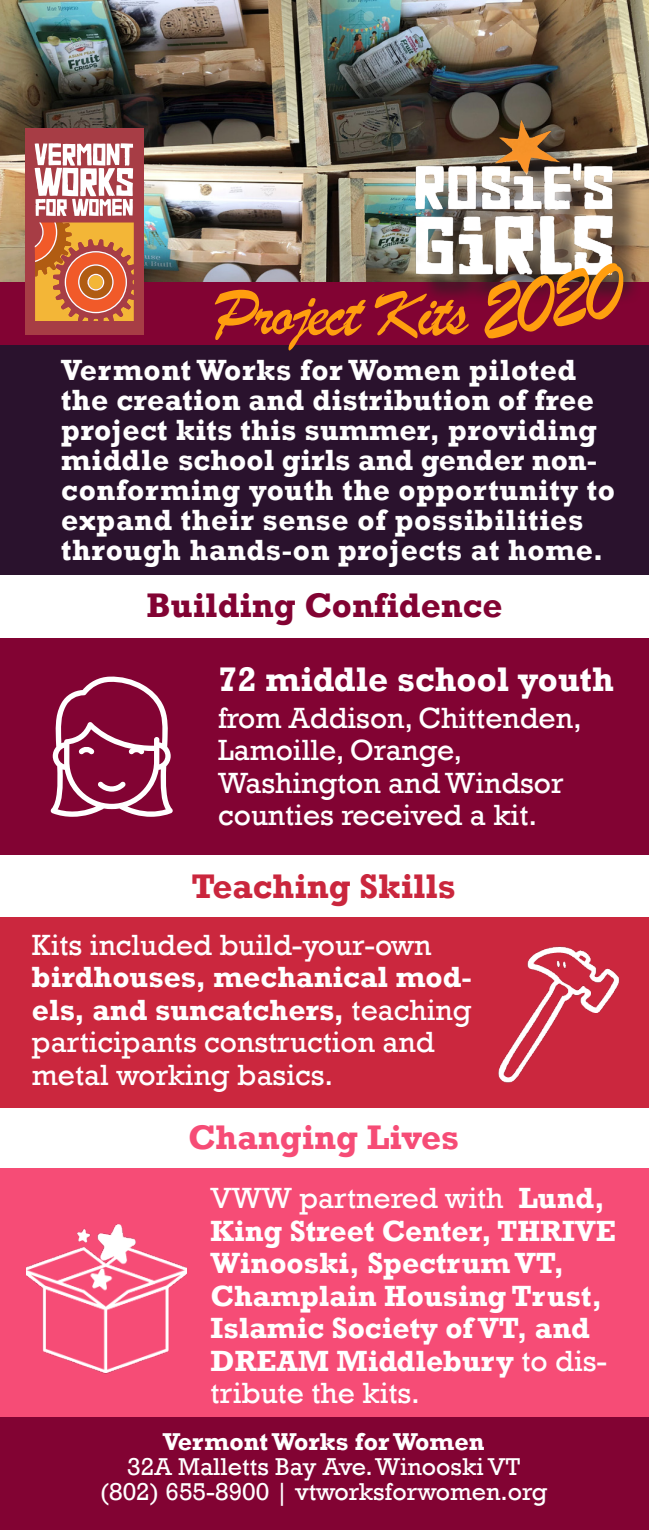
<style>
.page{position:relative;width:649px;height:1530px;background:#fff}
.page>*{position:absolute;margin:0;border:0;box-sizing:border-box;transform-origin:0 0}
.t1{font:87.5px "Brush Script";color:#ff9e0f}
.t2{font:70px "Brush Script";letter-spacing:-.04em;color:#ff9e0f}
.t3{font:700 35px "Rockwell";color:#fff}
.t4{font:700 35px "Rockwell";color:#820333}
.t5{font:700 35px "Rockwell";color:#ca263d}
.t6{font:700 35px "Rockwell";color:#f64c76}
.t7{font:700 30px/30px "Rockwell";letter-spacing:.01em;color:#fff}
.t8{font:30px/32.5px "Rockwell";color:#fff}
.t9{font:25px/25px "Rockwell";color:#fff;text-align:center}
.t10{font:700 25px "Rockwell";color:#fff}
.s1{font-weight:700}
.s2{font-weight:400}
</style>
<div class="page">
<div style="left:0;top:1168px;width:648px;height:350px;background:#f64c76"></div>
<div style="left:0;top:639px;width:648px;height:216px;background:#820333"></div>
<img style="left:0;top:0;width:648px;height:282px">
<div style="left:0;top:285px;width:648px;height:293px;background:#2a122d"></div>
<div style="left:0;top:282px;width:648px;height:63px;background:#820333"></div>
<div style="left:0;top:575px;width:648px;height:63px;background:#fff"></div>
<div style="left:25px;top:128px;width:119px;height:207px;background:#a73d45"></div>
<svg style="left:35px;top:223px;width:99px;height:98px"></svg>
<svg style="left:35px;top:143px;width:98px;height:73px"></svg>
<div style="left:0;top:917px;width:648px;height:190px;background:#cb273e"></div>
<svg style="left:51px;top:676px;width:122px;height:141px"></svg>
<div style="left:418px;top:126px;width:223px;height:179px;background:#231f20;opacity:.75"></div>
<img style="left:407px;top:117px;width:223px;height:165px">
<div style="left:0;top:1418px;width:648px;height:112px;background:#820333"></div>
<img style="left:27px;top:1224px;width:159px;height:150px">
<img style="left:498px;top:946px;width:121px;height:137px">
<p class="t2" style="left:213px;top:270px;width:256px">Project Kits</p>
<p class="t1" style="left:471px;top:261px;width:144px;rotate:-10deg">2020</p>
<p class="t7" style="left:61px;top:355px;width:554px">Vermont Works for Women piloted the creation and distribution of free project kits this summer, providing middle school girls and gender non&shy;conforming youth the opportunity to expand their sense of possibilities through hands-on projects at home.</p>
<p class="t4" style="left:146px;top:584px;width:357px">Building Confidence</p>
<p class="t3" style="left:218px;top:658px;width:397px">72 middle school youth</p>
<p class="t8" style="left:218px;top:702px;width:365px">from Addison, Chittenden,<br>Lamoille, Orange,<br>Washington and Windsor counties received a kit.</p>
<p class="t5" style="left:191px;top:865px;width:266px">Teaching Skills</p>
<p class="t8" style="left:32px;top:929px;width:441px">Kits included build-your-own <span class="s1">birdhouses, mechanical mod&shy;els, and suncatchers,</span> teaching participants construction and metal working basics.</p>
<p class="t6" style="left:188px;top:1116px;width:272px">Changing Lives</p>
<p class="t7" style="left:210px;top:1182px;width:406px;line-height:32.5px"><span class="s2">VWW partnered with</span> Lund,<br>King Street Center, THRIVE<br>Winooski, Spectrum VT,</p>
<p class="t7" style="left:210px;top:1279px;width:397px;line-height:32.5px">Champlain Housing Trust,<br>Islamic Society of VT, and<br>DREAM Middlebury <span class="s2">to dis&shy;tribute the kits.</span></p>
<p class="t10" style="left:163px;top:1426px;width:323px">Vermont Works for Women</p>
<p class="t9" style="left:100px;top:1454px;width:449px">32A Malletts Bay Ave. Winooski VT (802) 655-8900 | vtworksforwomen.org</p>
</div>
